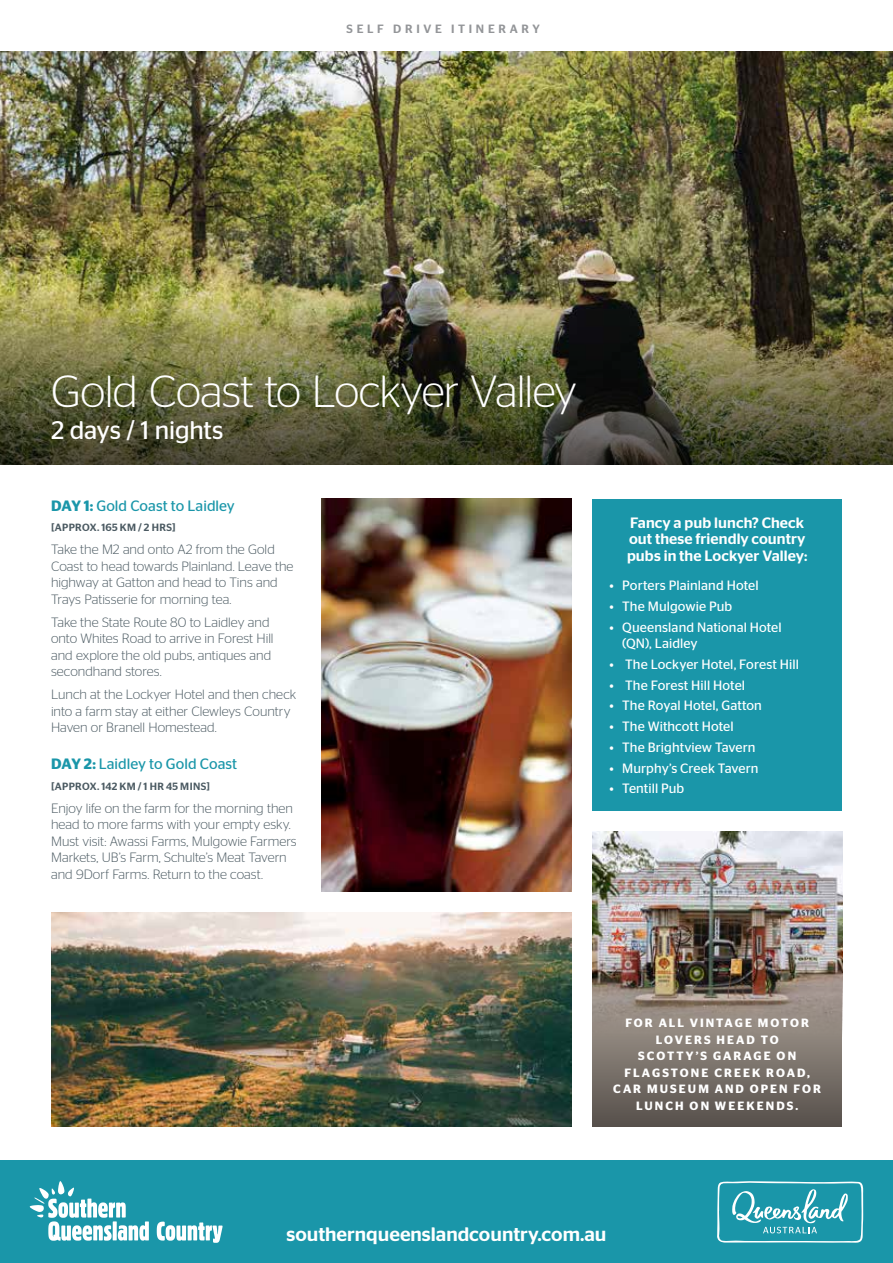
<style>
.page{position:relative;width:893px;height:1263px;background:#fff}
.page>*{position:absolute;margin:0;border:0;box-sizing:border-box;transform-origin:0 0}
.t1{font:300 45px "Stag Sans";letter-spacing:-.015em;color:#fff}
.t2{font:25.5px "Stag Sans";letter-spacing:-.01em;color:#fff}
.t3{font:500 19.5px "Stag Sans";color:#fff}
.t4{font:500 15px/16.5px "Stag Sans";letter-spacing:.005em;color:#fff}
.t5{font:15px "Stag Sans";letter-spacing:.005em;color:#1a96a9}
.t6{font:300 13.5px/16.5px "Stag Sans";color:#4b5a62}
.t7{font:13.5px/16.5px "Stag Sans";letter-spacing:.005em;color:#fff}
.t8{font:600 12px/16.5px "Stag Sans";letter-spacing:.17em;color:#fff;text-align:center}
.t9{font:500 12px "Stag Sans";letter-spacing:.305em;color:#939598}
.t10{font:500 10.5px "Stag Sans";letter-spacing:.025em;color:#4b5a62}
.s1{font-weight:600}
</style>
<div class="page">
<img style="left:0;top:51px;width:893px;height:244px">
<img style="left:0;top:295px;width:893px;height:170px">
<div style="left:0;top:1161px;width:893px;height:102px;background:#1a96a9"></div>
<svg style="left:717px;top:1181px;width:146px;height:62px"></svg>
<svg style="left:157px;top:1221px;width:66px;height:22px"></svg>
<svg style="left:30px;top:1181px;width:119px;height:60px"></svg>
<img style="left:51px;top:913px;width:520px;height:214px">
<img style="left:322px;top:499px;width:249px;height:393px">
<div style="left:592px;top:499px;width:250px;height:311px;background:#1a96a9"></div>
<img style="left:592px;top:831px;width:250px;height:201px">
<div style="left:592px;top:1032px;width:250px;height:95px;background:linear-gradient(to bottom,#91887f,#564f4b)"></div>
<p class="t9" style="left:347px;top:22px;width:195px">SELF DRIVE ITINERARY</p>
<h1 class="t1" style="left:51px;top:366px;width:527px">Gold Coast to Lockyer Valley</h1>
<h2 class="t2" style="left:51px;top:416px;width:174px">2 days / 1 nights</h2>
<p class="t5" style="left:51px;top:497px;width:185px"><span class="s1">DAY 1:</span> Gold Coast to Laidley</p>
<p class="t10" style="left:51px;top:522px;width:126px">[APPROX. 165 KM / 2 HRS]</p>
<p class="t6" style="left:51px;top:541px;width:244px">Take the M2 and onto A2 from the Gold Coast to head towards Plainland. Leave the highway at Gatton and head to Tins and Trays Patisserie for morning tea.</p>
<p class="t6" style="left:51px;top:614px;width:224px">Take the State Route 80 to Laidley and onto Whites Road to arrive in Forest Hill and explore the old pubs, antiques and secondhand stores.</p>
<p class="t6" style="left:51px;top:686px;width:247px">Lunch at the Lockyer Hotel and then check into a farm stay at either Clewleys Country<br>Haven or Branell Homestead.</p>
<p class="t5" style="left:51px;top:755px;width:188px"><span class="s1">DAY 2:</span> Laidley to Gold Coast</p>
<p class="t10" style="left:51px;top:780px;width:161px">[APPROX. 142 KM / 1 HR 45 MINS]</p>
<p class="t6" style="left:51px;top:800px;width:247px">Enjoy life on the farm for the morning then head to more farms with your empty esky.<br>Must visit: Awassi Farms, Mulgowie Farmers Markets, UB’s Farm, Schulte’s Meat Tavern and 9Dorf Farms. Return to the coast.</p>
<p class="t4" style="left:627px;top:514px;width:182px">Fancy a pub lunch? Check out these friendly country pubs in the Lockyer Valley:</p>
<p class="t7" style="left:609px;top:577px;width:151px">• Porters Plainland Hotel</p>
<p class="t7" style="left:609px;top:598px;width:124px">• The Mulgowie Pub</p>
<p class="t7" style="left:622px;top:618px;width:161px;text-indent:-13px">• Queensland National Hotel (QN), Laidley</p>
<p class="t7" style="left:609px;top:656px;width:191px">• The Lockyer Hotel, Forest Hill</p>
<p class="t7" style="left:609px;top:676px;width:137px">• The Forest Hill Hotel</p>
<p class="t7" style="left:609px;top:697px;width:154px">• The Royal Hotel, Gatton</p>
<p class="t7" style="left:609px;top:718px;width:126px">• The Withcott Hotel</p>
<p class="t7" style="left:609px;top:739px;width:148px">• The Brightview Tavern</p>
<p class="t7" style="left:609px;top:759px;width:150px">• Murphy’s Creek Tavern</p>
<p class="t7" style="left:609px;top:780px;width:76px">• Tentill Pub</p>
<p class="t8" style="left:613px;top:1015px;width:209px">FOR ALL VINTAGE MOTOR<br>LOVERS HEAD TO<br>SCOTTY’S GARAGE ON<br>FLAGSTONE CREEK ROAD,<br>CAR MUSEUM AND OPEN FOR<br>LUNCH ON WEEKENDS.</p>
<h3 class="t3" style="left:286px;top:1222px;width:322px">southernqueenslandcountry.com.au</h3>
</div>
